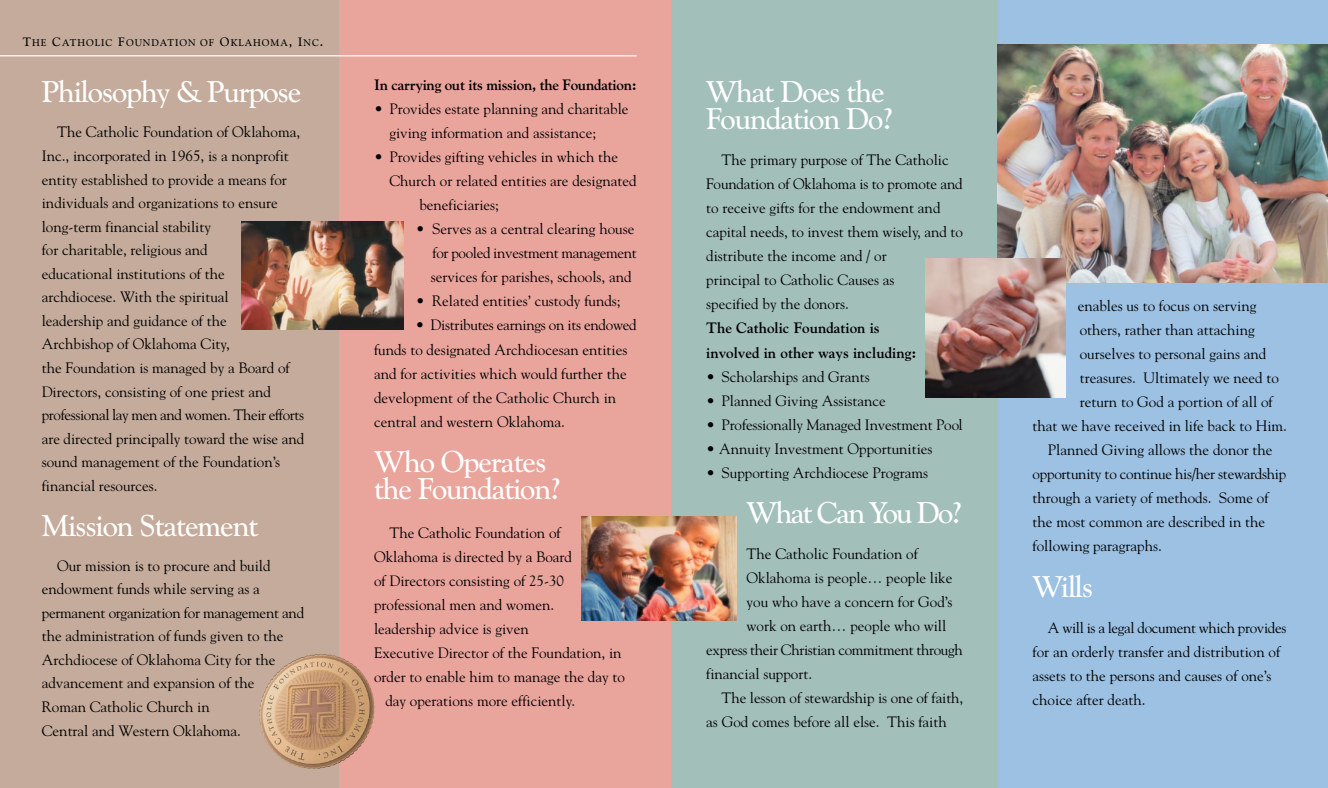
<style>
.page{position:relative;width:1328px;height:788px;background:#fff}
.page>*{position:absolute;margin:0;border:0;box-sizing:border-box;transform-origin:0 0}
.t1{font:30px/27px "Goudy Catalogue BT";letter-spacing:-.03em;color:#fff}
.t2{font:30px "Goudy Catalogue BT";letter-spacing:-.05em;color:#fff}
.t3{font:15px/23.5px "Goudy";color:#000}
.t4{font:700 15px/24px "Goudy";color:#000}
.t5{font:15px "Goudy";letter-spacing:-.02em;color:#000}
.t6{font:15px "Goudy";letter-spacing:-.025em;color:#000}
.t7{font:9.75px "Goudy Catalogue BT";letter-spacing:.1em;color:#000}
.s1{font-size:12.25px}
.s2{font-size:13px}
</style>
<div class="page">
<div style="left:0;top:0;width:339px;height:787px;background:#c4ab9b"></div>
<div style="left:339px;top:0;width:332px;height:787px;background:#e9a49c"></div>
<div style="left:671px;top:0;width:326px;height:787px;background:#a3bfba"></div>
<div style="left:997px;top:0;width:331px;height:787px;background:#9cc1e3"></div>
<img style="left:997px;top:44px;width:331px;height:238px">
<img style="left:925px;top:258px;width:140px;height:139px">
<hr style="left:0;top:55px;width:636px;height:1px;background:#fff">
<img style="left:581px;top:516px;width:156px;height:104px">
<img style="left:241px;top:222px;width:163px;height:108px">
<img style="left:287px;top:718px;width:86px;height:50px">
<img style="left:259px;top:654px;width:79px;height:64px">
<p class="t7" style="left:23px;top:37px;width:302px"><span class="s1">T</span>HE <span class="s1">C</span>ATHOLIC <span class="s1">F</span>OUNDATION OF <span class="s1">O</span>KLAHOMA<span class="s2">,</span> <span class="s1">I</span>NC<span class="s2">.</span></p>
<h1 class="t1" style="left:42px;top:78px;width:261px">Philosophy &amp; Purpose</h1>
<p class="t3" style="left:42px;top:120px;width:264px;text-indent:15px">The Catholic Foundation of Oklahoma, Inc., incorporated in 1965, is a nonprofit entity established to provide a means for individuals and organizations to ensure long-term financial stability<br>for charitable, religious and<br>educational institutions of the<br>archdiocese. With the spiritual<br>leadership and guidance of the<br>Archbishop of Oklahoma City,<br>the Foundation is managed by a Board of Directors, consisting of one priest and professional lay men and women. Their efforts are directed principally toward the wise and sound management of the Foundation’s financial resources.</p>
<h1 class="t1" style="left:42px;top:511px;width:218px">Mission Statement</h1>
<p class="t3" style="left:42px;top:553px;width:264px;text-indent:15px">Our mission is to procure and build endowment funds while serving as a permanent organization for management and the administration of funds given to the Archdiocese of Oklahoma City for the advancement and expansion of the<br>Roman Catholic Church in<br>Central and Western Oklahoma.</p>
<p class="t4" style="left:374px;top:73px;width:264px">In carrying out its mission, the Foundation:</p>
<p class="t3" style="left:389px;top:97px;width:241px;line-height:24px;text-indent:-15px">• Provides estate planning and charitable giving information and assistance;</p>
<p class="t3" style="left:374px;top:145px;width:246px">• Provides gifting vehicles in which the</p>
<p class="t3" style="left:389px;top:169px;width:248px">Church or related entities are designated</p>
<p class="t3" style="left:419px;top:193px;width:81px">beneficiaries;</p>
<p class="t3" style="left:431px;top:217px;width:208px;line-height:24px;text-indent:-15px">• Serves as a central clearing house for pooled investment management services for parishes, schools, and</p>
<p class="t3" style="left:416px;top:289px;width:206px">• Related entities’ custody funds;</p>
<p class="t3" style="left:374px;top:313px;width:264px;line-height:24px;text-indent:41px">• Distributes earnings on its endowed funds to designated Archdiocesan entities and for activities which would further the development of the Catholic Church in central and western Oklahoma.</p>
<h1 class="t1" style="left:374px;top:448px;width:189px">Who Operates the Foundation?</h1>
<p class="t3" style="left:389px;top:521px;width:173px">The Catholic Foundation of</p>
<p class="t3" style="left:374px;top:545px;width:199px">Oklahoma is directed by a Board</p>
<p class="t3" style="left:374px;top:569px;width:191px">of Directors consisting of 25-30</p>
<p class="t3" style="left:374px;top:593px;width:181px">professional men and women.</p>
<p class="t3" style="left:374px;top:617px;width:156px">leadership advice is given</p>
<p class="t3" style="left:374px;top:641px;width:249px">Executive Director of the Foundation, in</p>
<p class="t3" style="left:374px;top:665px;width:252px">order to enable him to manage the day to</p>
<p class="t3" style="left:385px;top:689px;width:191px">day operations more efficiently.</p>
<h1 class="t1" style="left:706px;top:78px;width:189px">What Does the<br>Foundation Do?</h1>
<p class="t3" style="left:706px;top:148px;width:258px;line-height:24px;text-indent:15px">The primary purpose of The Catholic Foundation of Oklahoma is to promote and to receive gifts for the endowment and capital needs, to invest them wisely, and to distribute the income and / or<br>principal to Catholic Causes as<br>specified by the donors.</p>
<p class="t4" style="left:706px;top:316px;width:212px">The Catholic Foundation is involved in other ways including:</p>
<p class="t3" style="left:706px;top:364px;width:165px">• Scholarships and Grants</p>
<p class="t3" style="left:706px;top:388px;width:181px">• Planned Giving Assistance</p>
<p class="t3" style="left:706px;top:412px;width:258px">• Professionally Managed Investment Pool</p>
<p class="t3" style="left:706px;top:436px;width:228px">• Annuity Investment Opportunities</p>
<p class="t3" style="left:706px;top:460px;width:223px">• Supporting Archdiocese Programs</p>
<h1 class="t2" style="left:746px;top:494px;width:218px">What Can You Do?</h1>
<p class="t3" style="left:746px;top:542px;width:173px">The Catholic Foundation of</p>
<p class="t3" style="left:746px;top:566px;width:207px">Oklahoma is people… people like</p>
<p class="t3" style="left:746px;top:590px;width:207px">you who have a concern for God’s</p>
<p class="t3" style="left:746px;top:614px;width:201px">work on earth… people who will</p>
<p class="t6" style="left:706px;top:641px;width:258px">express their Christian commitment through</p>
<p class="t3" style="left:706px;top:662px;width:107px">financial support.</p>
<p class="t3" style="left:721px;top:686px;width:243px">The lesson of stewardship is one of faith,</p>
<p class="t3" style="left:706px;top:710px;width:242px">as God comes before all else. This faith</p>
<p class="t3" style="left:1077px;top:293px;width:180px">enables us to focus on serving</p>
<p class="t3" style="left:1079px;top:317px;width:176px">others, rather than attaching</p>
<p class="t3" style="left:1079px;top:341px;width:188px">ourselves to personal gains and</p>
<p class="t3" style="left:1079px;top:365px;width:201px">treasures. Ultimately we need to</p>
<p class="t3" style="left:1079px;top:389px;width:194px">return to God a portion of all of</p>
<p class="t3" style="left:1032px;top:413px;width:256px">that we have received in life back to Him.</p>
<p class="t3" style="left:1048px;top:437px;width:226px">Planned Giving allows the donor the</p>
<p class="t5" style="left:1032px;top:464px;width:255px">opportunity to continue his/her stewardship</p>
<p class="t3" style="left:1032px;top:485px;width:237px">through a variety of methods. Some of</p>
<p class="t3" style="left:1032px;top:509px;width:234px">the most common are described in the</p>
<p class="t3" style="left:1032px;top:533px;width:131px">following paragraphs.</p>
<h1 class="t1" style="left:1032px;top:572px;width:62px">Wills</h1>
<p class="t3" style="left:1032px;top:615px;width:255px;line-height:24px;text-indent:15px">A will is a legal document which provides for an orderly transfer and distribution of assets to the persons and causes of one’s choice after death.</p>
</div>
